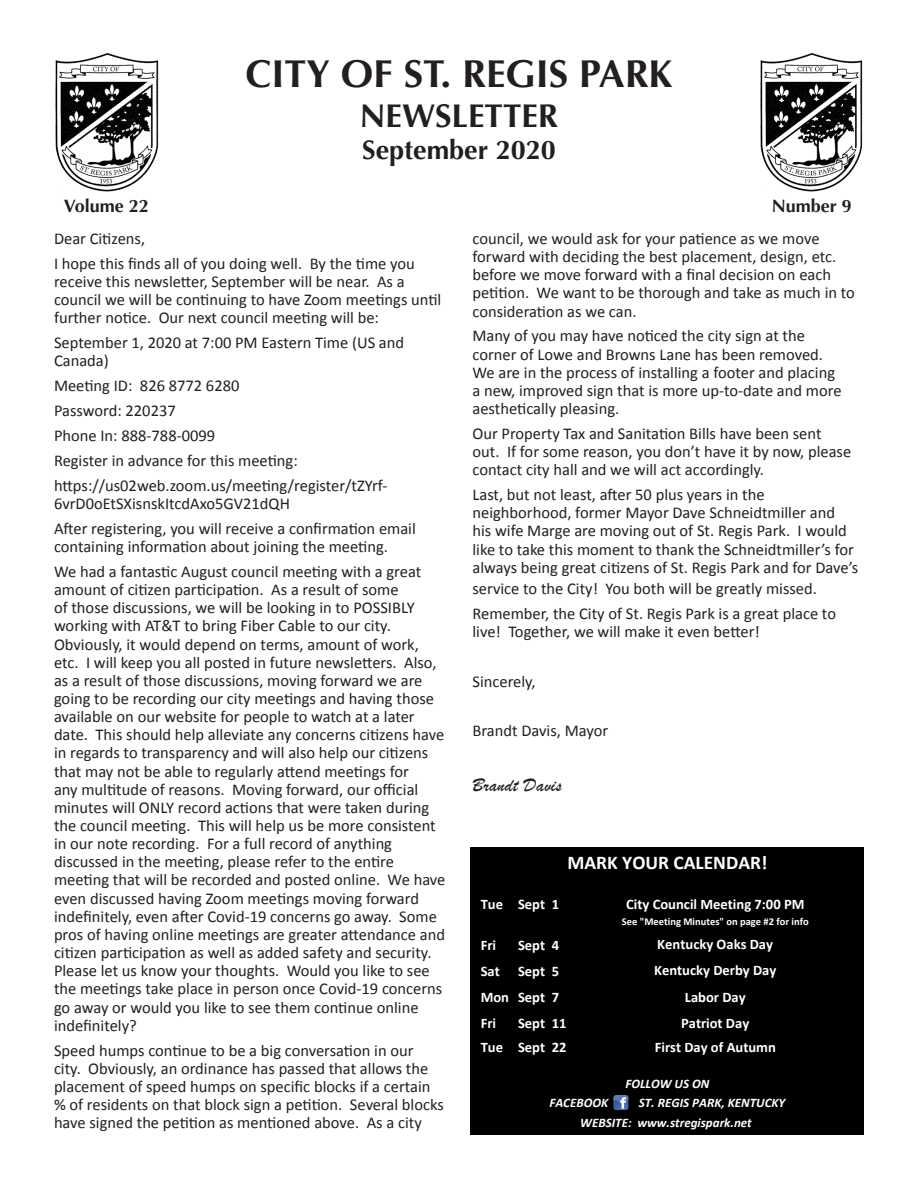
<style>
.page{position:relative;width:918px;height:1188px;background:#fff}
.page>*{position:absolute;margin:0;border:0;box-sizing:border-box;transform-origin:0 0}
.t1{font:700 39px "Optima";color:#231f20}
.t2{font:700 33px "Optima";color:#231f20}
.t3{font:700 27px "Optima";color:#231f20}
.t4{font:700 19.5px "Calibri";color:#fff}
.t5{font:19.5px "Brush Script";letter-spacing:.01em;color:#231f20}
.t6{font:700 18px "Optima";color:#231f20}
.t7{font:16.5px/18.1px "Calibri";color:#231f20}
.t8{font:700 14.55px/26.1px "Calibri";color:#fff;text-align:justify}
.t9{font:italic 700 13.05px/19.5px "Calibri";color:#fff;text-align:center}
.t10{font:700 10.5px "Calibri";color:#fff}
</style>
<div class="page">
<div style="left:470px;top:847px;width:394px;height:288px;background:#000"></div>
<img style="left:55px;top:53px;width:104px;height:139px">
<img style="left:760px;top:53px;width:103px;height:139px">
<svg style="left:616px;top:1098px;width:13px;height:13px"></svg>
<svg style="left:613px;top:1095px;width:15px;height:15px"></svg>
<h1 class="t1" style="left:246px;top:51px;width:428px">CITY OF ST. REGIS PARK</h1>
<h2 class="t2" style="left:360px;top:96px;width:200px">NEWSLETTER</h2>
<h3 class="t3" style="left:362px;top:134px;width:195px">September 2020</h3>
<p class="t6" style="left:64px;top:195px;width:87px">Volume 22</p>
<p class="t6" style="left:772px;top:195px;width:82px">Number 9</p>
<p class="t7" style="left:54px;top:226px;width:362px;line-height:24.9px">Dear Citizens,<br>I hope this finds all of you doing well. By the time you</p>
<p class="t7" style="left:54px;top:272px;width:389px">receive this newsletter, September will be near. As a council we will be continuing to have Zoom meetings until further notice. Our next council meeting will be:</p>
<p class="t7" style="left:54px;top:334px;width:352px">September 1, 2020 at 7:00 PM Eastern Time (US and<br>Canada)</p>
<p class="t7" style="left:54px;top:373px;width:335px;line-height:24.9px">Meeting ID: 826 8772 6280<br>Password: 220237<br>Phone In: 888-788-0099<br>Register in advance for this meeting: https://us02web.zoom.us/meeting/register/tZYrf-</p>
<p class="t7" style="left:54px;top:491px;width:363px;line-height:24.9px">6vrD0oEtSXisnskItcdAxo5GV21dQH<br>After registering, you will receive a confirmation email</p>
<p class="t7" style="left:54px;top:534px;width:369px;line-height:24.9px">containing information about joining the meeting.<br>We had a fantastic August council meeting with a great</p>
<p class="t7" style="left:54px;top:581px;width:393px">amount of citizen participation. As a result of some<br>of those discussions, we will be looking in to POSSIBLY working with AT&amp;T to bring Fiber Cable to our city.<br>Obviously, it would depend on terms, amount of work, etc. I will keep you all posted in future newsletters. Also, as a result of those discussions, moving forward we are going to be recording our city meetings and having those available on our website for people to watch at a later date. This should help alleviate any concerns citizens have in regards to transparency and will also help our citizens that may not be able to regularly attend meetings for<br>any multitude of reasons. Moving forward, our official minutes will ONLY record actions that were taken during the council meeting. This will help us be more consistent in our note recording. For a full record of anything discussed in the meeting, please refer to the entire meeting that will be recorded and posted online. We have even discussed having Zoom meetings moving forward indefinitely, even after Covid-19 concerns go away. Some pros of having online meetings are greater attendance and citizen participation as well as added safety and security.<br>Please let us know your thoughts. Would you like to see the meetings take place in person once Covid-19 concerns go away or would you like to see them continue online indefinitely?</p>
<p class="t7" style="left:54px;top:1041px;width:391px">Speed humps continue to be a big conversation in our city. Obviously, an ordinance has passed that allows the placement of speed humps on specific blocks if a certain % of residents on that block sign a petition. Several blocks have signed the petition as mentioned above. As a city</p>
<p class="t7" style="left:473px;top:229px;width:384px">council, we would ask for your patience as we move forward with deciding the best placement, design, etc. before we move forward with a final decision on each petition. We want to be thorough and take as much in to consideration as we can.</p>
<p class="t7" style="left:473px;top:327px;width:371px">Many of you may have noticed the city sign at the corner of Lowe and Browns Lane has been removed.<br>We are in the process of installing a footer and placing a new, improved sign that is more up-to-date and more aesthetically pleasing.</p>
<p class="t7" style="left:473px;top:424px;width:380px">Our Property Tax and Sanitation Bills have been sent out. If for some reason, you don’t have it by now, please contact city hall and we will act accordingly.</p>
<p class="t7" style="left:473px;top:486px;width:387px">Last, but not least, after 50 plus years in the neighborhood, former Mayor Dave Schneidtmiller and<br>his wife Marge are moving out of St. Regis Park. I would like to take this moment to thank the Schneidtmiller’s for always being great citizens of St. Regis Park and for Dave’s</p>
<p class="t7" style="left:473px;top:576px;width:365px;line-height:24.9px">service to the City! You both will be greatly missed.<br>Remember, the City of St. Regis Park is a great place to</p>
<p class="t7" style="left:473px;top:622px;width:289px">live! Together, we will make it even better!</p>
<p class="t7" style="left:473px;top:672px;width:65px">Sincerely,</p>
<p class="t7" style="left:473px;top:722px;width:137px">Brandt Davis, Mayor</p>
<p class="t5" style="left:472px;top:772px;width:91px">Brandt Davis</p>
<p class="t4" style="left:568px;top:850px;width:201px">MARK YOUR CALENDAR!</p>
<p class="t8" style="left:626px;top:891px;width:180px">City Council Meeting 7:00 PM</p>
<p class="t10" style="left:622px;top:915px;width:188px">See "Meeting Minutes" on page #2 for info</p>
<p class="t8" style="left:481px;top:891px;width:80px">Tue Sept 1</p>
<p class="t8" style="left:481px;top:932px;width:17px">Fri</p>
<p class="t8" style="left:657px;top:932px;width:117px">Kentucky Oaks Day</p>
<p class="t8" style="left:481px;top:932px;width:80px;text-indent:37px">Sept 4<br>Sat Sept 5<br>Mon Sept 7<br>Fri</p>
<p class="t8" style="left:654px;top:958px;width:124px;text-align:center">Kentucky Derby Day<br>Labor Day</p>
<p class="t8" style="left:655px;top:1034px;width:123px">First Day of Autumn</p>
<p class="t9" style="left:549px;top:1074px;width:237px">FOLLOW US ON<br>FACEBOOK (f): ST. REGIS PARK, KENTUCKY<br>WEBSITE: www.stregispark.net</p>
<p class="t8" style="left:681px;top:1010px;width:70px">Patriot Day</p>
<p class="t8" style="left:481px;top:1011px;width:87px;line-height:24.5px;text-align:right">Sept 11<br>Tue Sept 22</p>
</div>
